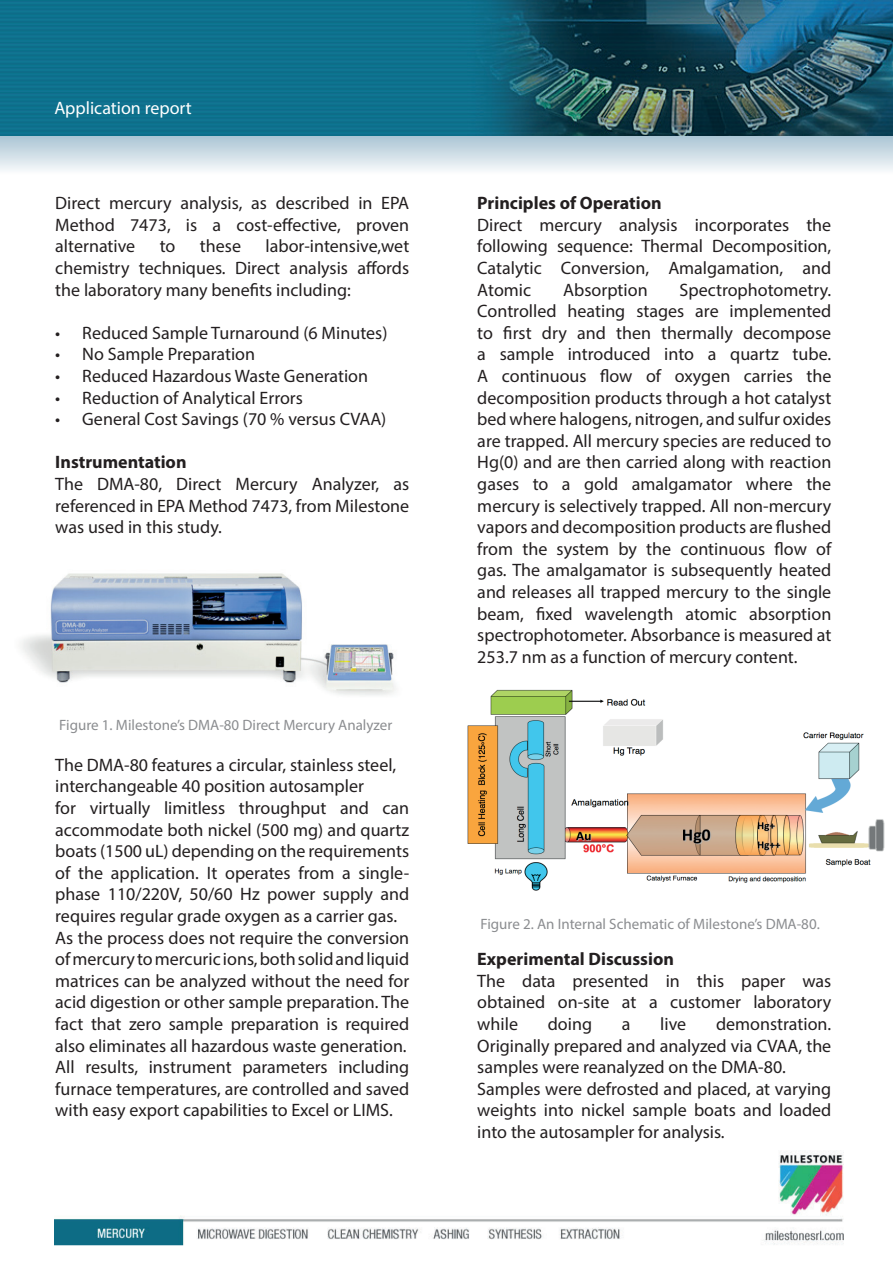
<style>
.page{position:relative;width:893px;height:1263px;background:#fff}
.page>*{position:absolute;margin:0;border:0;box-sizing:border-box;transform-origin:0 0}
.t1{font:18px/21.6px "Myriad Pro";color:#231f20;text-align:justify}
.t2{font:700 18px "Myriad Pro";color:#231f20}
.t3{font:18px "Myriad Pro";color:#fff}
.t4{font:15px "Myriad Pro";color:#8b8d90}
</style>
<div class="page">
<img style="left:0;top:0;width:893px;height:136px">
<img style="left:54px;top:1151px;width:790px;height:95px">
<img style="left:467px;top:689px;width:418px;height:202px">
<img style="left:21px;top:573px;width:374px;height:122px">
<p class="t3" style="left:54px;top:97px;width:139px">Application report</p>
<p class="t1" style="left:55px;top:192px;width:355px">Direct mercury analysis, as described in EPA Method 7473, is a cost-effective, proven alternative</p>
<p class="t1" style="left:55px;top:235px;width:355px;text-indent:210px">labor-intensive,wet chemistry techniques. Direct analysis affords the laboratory many benefits including:</p>
<p class="t1" style="left:55px;top:322px;width:334px">• Reduced Sample Turnaround (6 Minutes)</p>
<p class="t1" style="left:55px;top:343px;width:201px">• No Sample Preparation</p>
<p class="t1" style="left:55px;top:365px;width:314px">• Reduced Hazardous Waste Generation</p>
<p class="t1" style="left:55px;top:386px;width:249px">• Reduction of Analytical Errors</p>
<p class="t1" style="left:55px;top:408px;width:333px">• General Cost Savings (70 % versus CVAA)</p>
<p class="t2" style="left:55px;top:450px;width:133px">Instrumentation</p>
<p class="t1" style="left:55px;top:473px;width:355px">The DMA-80, Direct Mercury Analyzer, as referenced in EPA Method 7473, from Milestone was used in this study.</p>
<p class="t1" style="left:160px;top:235px;width:17px">to</p>
<p class="t1" style="left:200px;top:235px;width:43px">these</p>
<p class="t4" style="left:59px;top:716px;width:334px">Figure 1. Milestone’s DMA-80 Direct Mercury Analyzer</p>
<p class="t1" style="left:55px;top:754px;width:356px;text-align:left">The DMA-80 features a circular, stainless steel, interchangeable 40 position autosampler<br>for virtually limitless throughput and can accommodate both nickel (500 mg) and quartz boats (1500 uL) depending on the requirements of the application. It operates from a single&shy;phase 110/220V, 50/60 Hz power supply and requires regular grade oxygen as a carrier gas.<br>As the process does not require the conversion of mercury to mercuric ions, both solid and liquid matrices can be analyzed without the need for acid digestion or other sample preparation. The fact that zero sample preparation is required also eliminates all hazardous waste generation.<br>All results, instrument parameters including furnace temperatures, are controlled and saved with easy export capabilities to Excel or LIMS.</p>
<p class="t2" style="left:477px;top:191px;width:186px">Principles of Operation</p>
<p class="t1" style="left:477px;top:214px;width:355px">Direct mercury analysis incorporates the following sequence: Thermal Decomposition, Catalytic Conversion, Amalgamation, and Atomic</p>
<p class="t1" style="left:477px;top:278px;width:356px;text-indent:202px">Spectrophotometry.<br>Controlled heating stages are implemented to first dry and then thermally decompose a sample introduced into a quartz tube.<br>A continuous flow of oxygen carries the decomposition products through a hot catalyst bed where halogens, nitrogen, and sulfur oxides are trapped. All mercury species are reduced to Hg(0) and are then carried along with reaction gases to a gold amalgamator where the mercury is selectively trapped. All non-mercury vapors and decomposition products are flushed from the system by the continuous flow of gas. The amalgamator is subsequently heated and releases all trapped mercury to the single beam, fixed wavelength atomic absorption spectrophotometer. Absorbance is measured at 253.7 nm as a function of mercury content.</p>
<p class="t1" style="left:563px;top:278px;width:86px">Absorption</p>
<p class="t4" style="left:480px;top:914px;width:341px">Figure 2. An Internal Schematic of Milestone’s DMA-80.</p>
<p class="t2" style="left:477px;top:947px;width:198px">Experimental Discussion</p>
<p class="t1" style="left:477px;top:970px;width:356px">The data presented in this paper was obtained on-site at a customer laboratory while</p>
<p class="t1" style="left:477px;top:1013px;width:356px;text-align:left;text-indent:239px">demonstration.<br>Originally prepared and analyzed via CVAA, the samples were reanalyzed on the DMA-80.<br>Samples were defrosted and placed, at varying weights into nickel sample boats and loaded into the autosampler for analysis.</p>
<p class="t1" style="left:548px;top:1013px;width:46px">doing</p>
<p class="t1" style="left:622px;top:1013px;width:10px">a</p>
<p class="t1" style="left:660px;top:1013px;width:27px">live</p>
</div>
